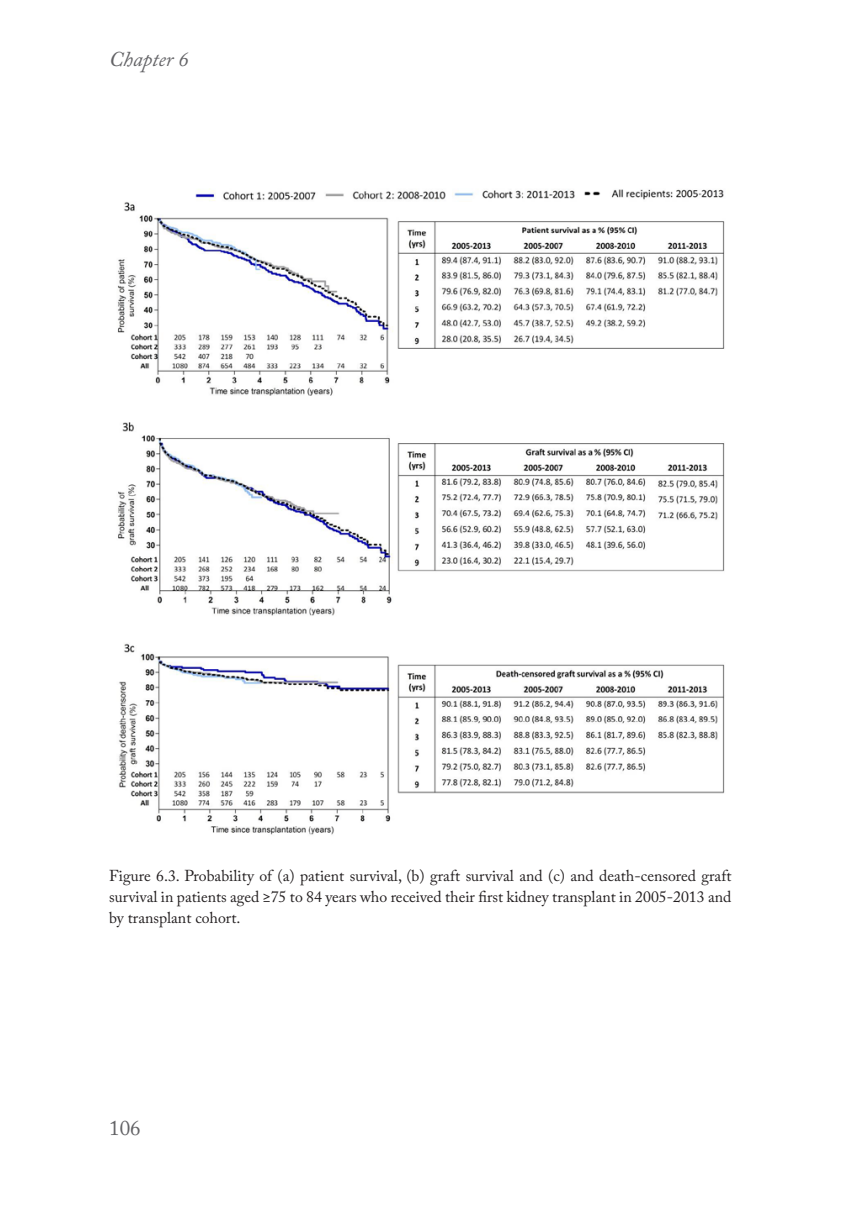
<style>
.page{position:relative;width:864px;height:1211px;background:#fff}
.page>*{position:absolute;margin:0;border:0;box-sizing:border-box;transform-origin:0 0}
.t1{font:italic 21px "Adobe Caslon Pro";color:#636366}
.t2{font:21px "Adobe Caslon Pro";color:#636366}
.t3{font:15.75px/21px "Adobe Caslon Pro";color:#231f20;text-align:justify}
</style>
<div class="page">
<img style="left:117px;top:188px;width:608px;height:647px">
<h1 class="t1" style="left:109px;top:46px;width:81px">Chapter 6</h1>
<p class="t3" style="left:109px;top:865px;width:623px">Figure 6.3. Probability of (a) patient survival, (b) graft survival and (c) and death-censored graft survival in patients aged ≥75 to 84 years who received their first kidney transplant in 2005-2013 and by transplant cohort.</p>
<h1 class="t2" style="left:109px;top:1115px;width:33px">106</h1>
</div>
